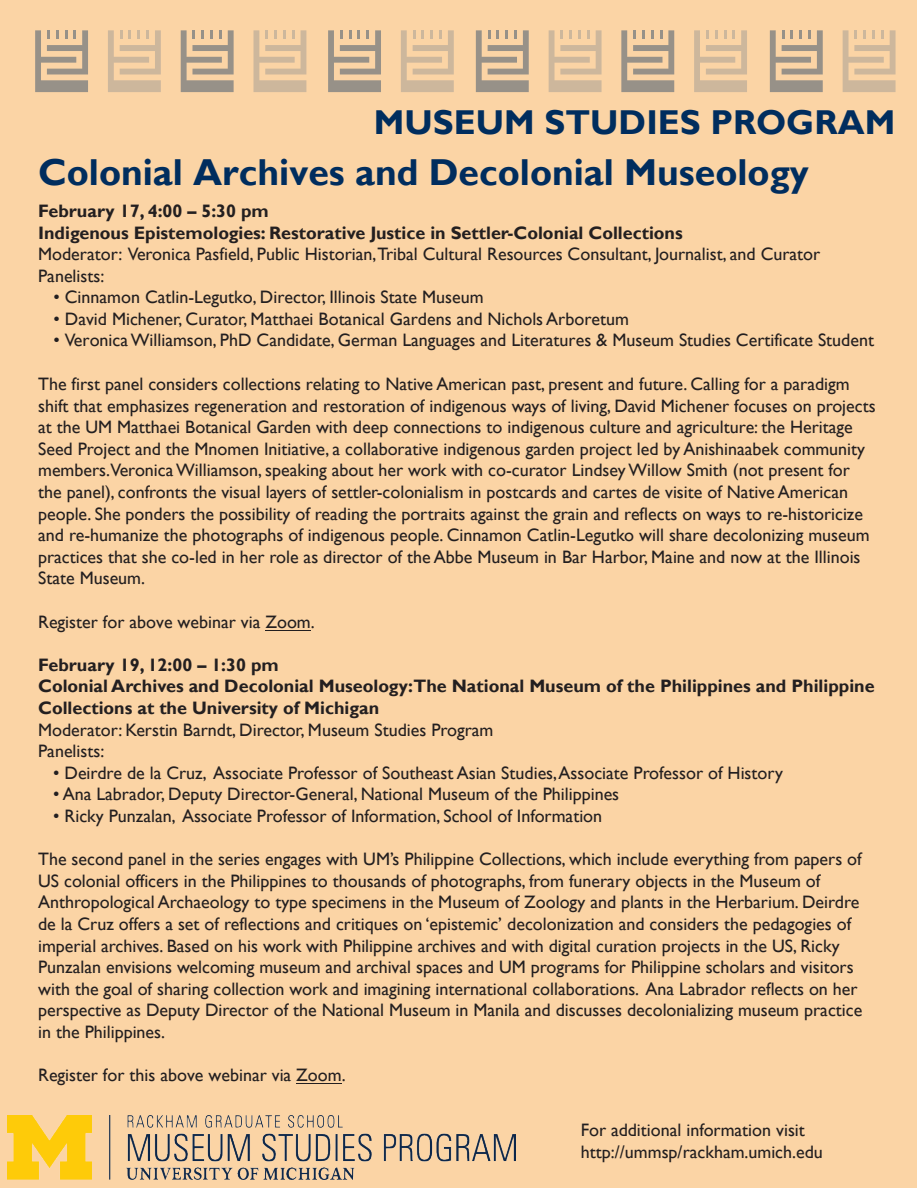
<style>
.page{position:relative;width:918px;height:1188px;background:#fff}
.page>*{position:absolute;margin:0;border:0;box-sizing:border-box;transform-origin:0 0}
.t1{font:700 37.5px "Gill Sans";color:#002d5e}
.t2{font:700 34.5px "Gill Sans";color:#002d5e}
.t3{font:18px/21.6px "Gill Sans";color:#231f20}
.t4{font:700 18px/21.6px "Gill Sans";color:#231f20}
</style>
<div class="page">
<div style="left:0;top:0;width:917px;height:1188px;background:#fbd4a5"></div>
<svg style="left:108px;top:30px;width:53px;height:62px"></svg>
<svg style="left:35px;top:30px;width:53px;height:62px"></svg>
<svg style="left:254px;top:30px;width:52px;height:62px"></svg>
<svg style="left:181px;top:30px;width:53px;height:62px"></svg>
<svg style="left:401px;top:30px;width:53px;height:62px"></svg>
<svg style="left:328px;top:30px;width:53px;height:62px"></svg>
<svg style="left:549px;top:30px;width:53px;height:62px"></svg>
<svg style="left:476px;top:30px;width:53px;height:62px"></svg>
<svg style="left:694px;top:30px;width:53px;height:62px"></svg>
<svg style="left:621px;top:30px;width:53px;height:62px"></svg>
<svg style="left:843px;top:30px;width:53px;height:62px"></svg>
<svg style="left:770px;top:30px;width:53px;height:62px"></svg>
<img style="left:8px;top:1116px;width:508px;height:64px">
<hr style="left:265px;top:630px;width:46px;height:1px;background:#231f20">
<hr style="left:296px;top:1083px;width:46px;height:1px;background:#231f20">
<h2 class="t2" style="left:374px;top:102px;width:523px">MUSEUM STUDIES PROGRAM</h2>
<h1 class="t1" style="left:38px;top:150px;width:772px">Colonial Archives and Decolonial Museology</h1>
<p class="t4" style="left:38px;top:201px;width:646px">February 17, 4:00 – 5:30 pm<br>Indigenous Epistemologies: Restorative Justice in Settler-Colonial Collections</p>
<p class="t3" style="left:38px;top:244px;width:784px">Moderator: Veronica Pasfield, Public Historian,Tribal Cultural Resources Consultant, Journalist, and Curator<br>Panelists:</p>
<p class="t3" style="left:53px;top:287px;width:432px">• Cinnamon Catlin-Legutko, Director, Illinois State Museum</p>
<p class="t3" style="left:53px;top:308px;width:577px">• David Michener, Curator, Matthaei Botanical Gardens and Nichols Arboretum</p>
<p class="t3" style="left:53px;top:330px;width:822px">• Veronica Williamson, PhD Candidate, German Languages and Literatures &amp; Museum Studies Certificate Student</p>
<p class="t3" style="left:38px;top:373px;width:839px">The first panel considers collections relating to Native American past, present and future. Calling for a paradigm shift that emphasizes regeneration and restoration of indigenous ways of living, David Michener focuses on projects at the UM Matthaei Botanical Garden with deep connections to indigenous culture and agriculture: the Heritage Seed Project and the Mnomen Initiative, a collaborative indigenous garden project led by Anishinaabek community members. Veronica Williamson, speaking about her work with co-curator Lindsey Willow Smith (not present for the panel), confronts the visual layers of settler-colonialism in postcards and cartes de visite of Native American people. She ponders the possibility of reading the portraits against the grain and reflects on ways to re-historicize and re-humanize the photographs of indigenous people. Cinnamon Catlin-Legutko will share decolonizing museum practices that she co-led in her role as director of the Abbe Museum in Bar Harbor, Maine and now at the Illinois State Museum.</p>
<p class="t3" style="left:38px;top:611px;width:278px">Register for above webinar via Zoom.</p>
<p class="t4" style="left:38px;top:654px;width:838px">February 19, 12:00 – 1:30 pm<br>Colonial Archives and Decolonial Museology: The National Museum of the Philippines and Philippine<br>Collections at the University of Michigan</p>
<p class="t3" style="left:38px;top:719px;width:457px">Moderator: Kerstin Barndt, Director, Museum Studies Program<br>Panelists:</p>
<p class="t3" style="left:53px;top:762px;width:731px">• Deirdre de la Cruz, Associate Professor of Southeast Asian Studies, Associate Professor of History</p>
<p class="t3" style="left:53px;top:784px;width:568px">• Ana Labrador, Deputy Director-General, National Museum of the Philippines</p>
<p class="t3" style="left:53px;top:805px;width:551px">• Ricky Punzalan, Associate Professor of Information, School of Information</p>
<p class="t3" style="left:38px;top:849px;width:826px">The second panel in the series engages with UM’s Philippine Collections, which include everything from papers of US colonial officers in the Philippines to thousands of photographs, from funerary objects in the Museum of Anthropological Archaeology to type specimens in the Museum of Zoology and plants in the Herbarium. Deirdre de la Cruz offers a set of reflections and critiques on ‘epistemic’ decolonization and considers the pedagogies of imperial archives. Based on his work with Philippine archives and with digital curation projects in the US, Ricky Punzalan envisions welcoming museum and archival spaces and UM programs for Philippine scholars and visitors with the goal of sharing collection work and imagining international collaborations. Ana Labrador reflects on her perspective as Deputy Director of the National Museum in Manila and discusses decolonializing museum practice in the Philippines.</p>
<p class="t3" style="left:38px;top:1065px;width:309px">Register for this above webinar via Zoom.</p>
<p class="t3" style="left:581px;top:1120px;width:244px">For additional information visit http://ummsp/rackham.umich.edu</p>
</div>
